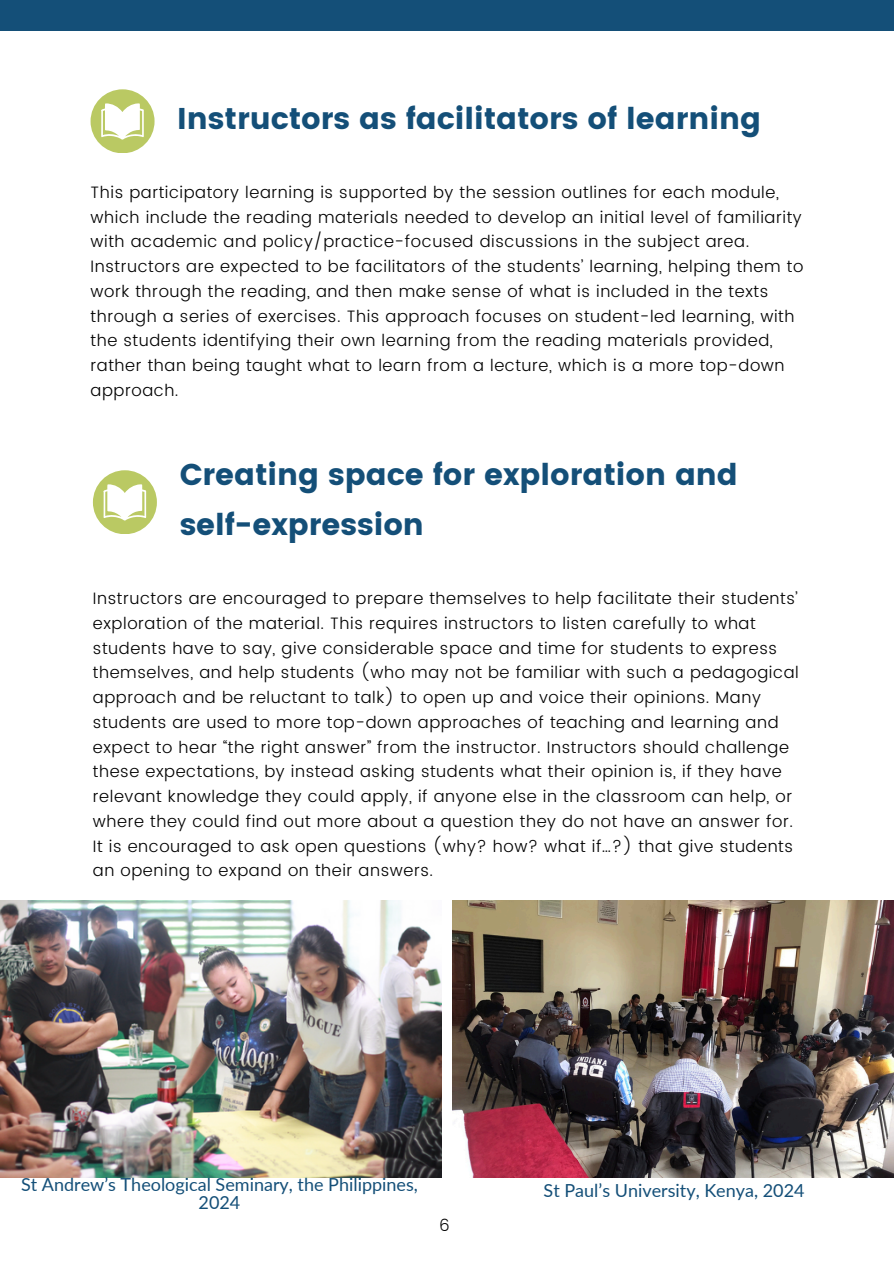
<style>
.page{position:relative;width:894px;height:1264px;background:#fff}
.page>*{position:absolute;margin:0;border:0;box-sizing:border-box;transform-origin:0 0}
.t1{font:30px/49.5px "Poppins";color:#144f78}
.t2{font:18px/18px "Lato";color:#144f78;text-align:center}
.t3{font:300 16.5px/24.8px "Poppins";letter-spacing:.035em;color:#000}
</style>
<div class="page">
<img style="left:0;top:900px;width:441px;height:277px">
<img style="left:452px;top:900px;width:441px;height:277px">
<div style="left:0;top:0;width:893px;height:31px;background:#144f78"></div>
<div style="left:90px;top:89px;width:64px;height:64px;background:#bac963;border-radius:50%"></div>
<svg style="left:101px;top:103px;width:43px;height:36px"></svg>
<div style="left:93px;top:470px;width:64px;height:64px;background:#bac963;border-radius:50%"></div>
<svg style="left:103px;top:484px;width:43px;height:36px"></svg>
<h1 class="t1" style="left:177px;top:94px;width:585px">Instructors as facilitators of learning</h1>
<p class="t3" style="left:90px;top:180px;width:714px">This participatory learning is supported by the session outlines for each module, which include the reading materials needed to develop an initial level of familiarity with academic and policy/practice-focused discussions in the subject area.<br>Instructors are expected to be facilitators of the students’ learning, helping them to work through the reading, and then make sense of what is included in the texts through a series of exercises. This approach focuses on student-led learning, with the students identifying their own learning from the reading materials provided, rather than being taught what to learn from a lecture, which is a more top-down approach.</p>
<h1 class="t1" style="left:180px;top:450px;width:559px">Creating space for exploration and self-expression</h1>
<p class="t3" style="left:93px;top:586px;width:707px">Instructors are encouraged to prepare themselves to help facilitate their students’ exploration of the material. This requires instructors to listen carefully to what students have to say, give considerable space and time for students to express themselves, and help students (who may not be familiar with such a pedagogical approach and be reluctant to talk) to open up and voice their opinions. Many students are used to more top-down approaches of teaching and learning and expect to hear “the right answer” from the instructor. Instructors should challenge these expectations, by instead asking students what their opinion is, if they have relevant knowledge they could apply, if anyone else in the classroom can help, or where they could find out more about a question they do not have an answer for.<br>It is encouraged to ask open questions (why? how? what if…?) that give students an opening to expand on their answers.</p>
<p class="t2" style="left:21px;top:1175px;width:398px">St Andrew’s Theological Seminary, the Philippines,<br>2024</p>
<p class="t2" style="left:543px;top:1180px;width:262px">St Paul’s University, Kenya, 2024</p>
<p class="t3" style="left:439px;top:1212px;width:12px">6</p>
</div>
